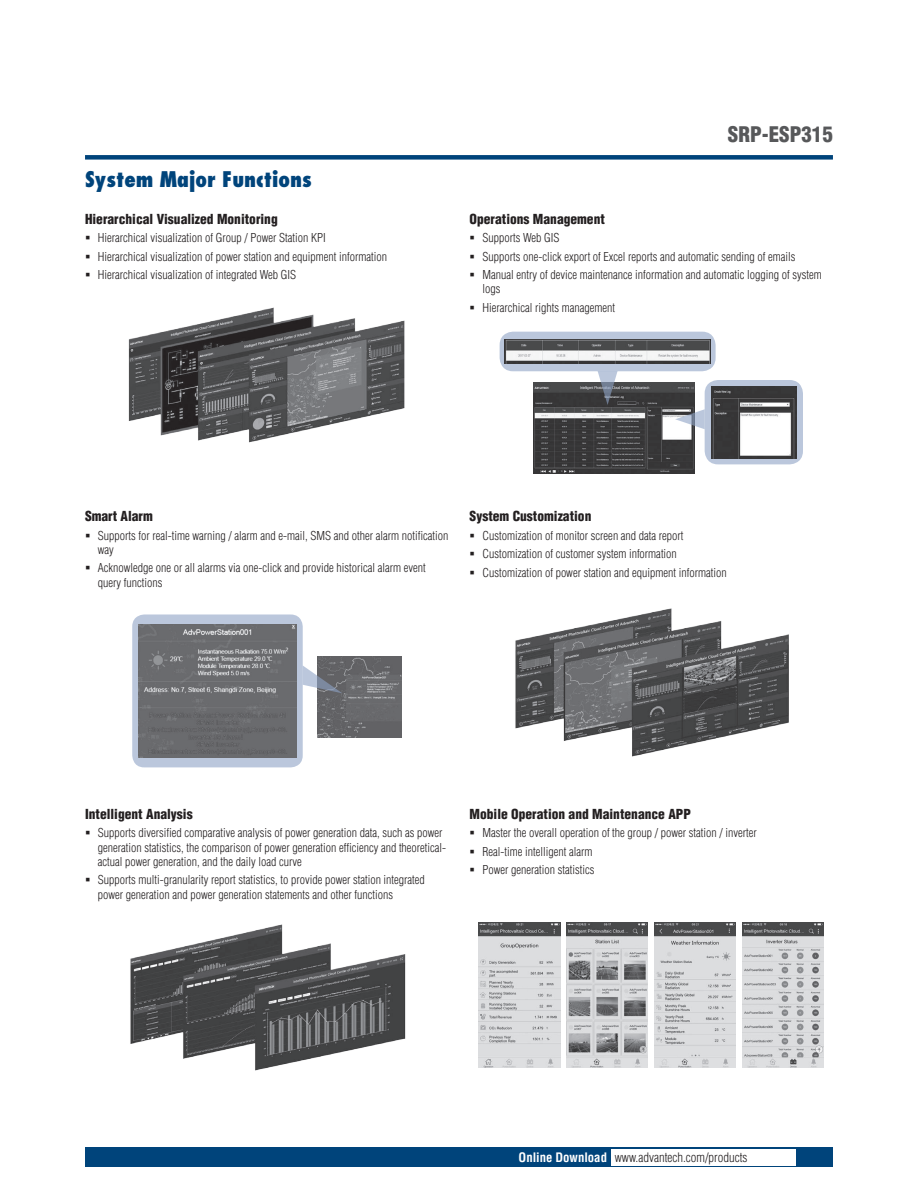
<style>
.page{position:relative;width:918px;height:1188px;background:#fff}
.page>*{position:absolute;margin:0;border:0;box-sizing:border-box;transform-origin:0 0}
.t1{font:800 condensed 21px "Futura";color:#00447b}
.t2{font:900 condensed 21px "Helvetica";color:#57585a}
.t3{font:900 condensed 13.5px "Helvetica";color:#231f20}
.t4{font:300 condensed 12.75px "Helvetica";color:#231f20}
.t5{font:300 condensed 12px/18.5px "Helvetica";color:#231f20}
.s1{font-weight:700;color:#fff}
</style>
<div class="page">
<div style="left:85px;top:155px;width:748px;height:5px;background:#00447b"></div>
<div style="left:85px;top:1147px;width:748px;height:20px;background:#00447b"></div>
<div style="left:611px;top:1149px;width:184px;height:16px;background:#fff"></div>
<img style="left:128px;top:307px;width:277px;height:136px">
<img style="left:130px;top:924px;width:276px;height:147px">
<img style="left:515px;top:608px;width:274px;height:149px">
<img style="left:479px;top:923px;width:81px;height:144px">
<img style="left:655px;top:923px;width:81px;height:144px">
<img style="left:567px;top:923px;width:81px;height:144px">
<img style="left:743px;top:923px;width:81px;height:144px">
<svg style="left:132px;top:614px;width:171px;height:153px;background:#b4bed0"></svg>
<img style="left:317px;top:656px;width:84px;height:82px">
<svg style="left:303px;top:665px;width:39px;height:28px"></svg>
<img style="left:139px;top:625px;width:157px;height:132px">
<svg style="left:705px;top:380px;width:98px;height:84px;background:#b0bbce"></svg>
<div style="left:500px;top:332px;width:216px;height:39px;background:#bbc7dc;border-radius:13px"></div>
<img style="left:533px;top:383px;width:162px;height:91px">
<svg style="left:598px;top:371px;width:20px;height:34px"></svg>
<svg style="left:675px;top:409px;width:30px;height:20px"></svg>
<img style="left:711px;top:386px;width:85px;height:72px">
<img style="left:505px;top:339px;width:205px;height:25px">
<h1 class="t1" style="left:85px;top:166px;width:228px">System Major Functions</h1>
<p class="t3" style="left:85px;top:210px;width:194px">Hierarchical Visualized Monitoring</p>
<p class="t5" style="left:98px;top:228px;width:291px">Hierarchical visualization of Group / Power Station KPI<br>Hierarchical visualization of power station and equipment information<br>Hierarchical visualization of integrated Web GIS</p>
<h1 class="t2" style="left:728px;top:121px;width:107px">SRP-ESP315</h1>
<p class="t3" style="left:470px;top:210px;width:137px">Operations Management</p>
<p class="t5" style="left:482px;top:228px;width:341px">Supports Web GIS<br>Supports one-click export of Excel reports and automatic sending of emails<br>Manual entry of device maintenance information and automatic logging of system</p>
<p class="t5" style="left:482px;top:280px;width:134px">logs<br>Hierarchical rights management</p>
<p class="t3" style="left:85px;top:508px;width:69px">Smart Alarm</p>
<p class="t5" style="left:98px;top:528px;width:352px;line-height:14.2px">Supports for real-time warning / alarm and e-mail, SMS and other alarm notification way</p>
<p class="t5" style="left:98px;top:561px;width:329px;line-height:14.2px">Acknowledge one or all alarms via one-click and provide historical alarm event query functions</p>
<p class="t3" style="left:470px;top:508px;width:123px">System Customization</p>
<p class="t5" style="left:482px;top:526px;width:246px">Customization of monitor screen and data report<br>Customization of customer system information<br>Customization of power station and equipment information</p>
<p class="t3" style="left:85px;top:805px;width:109px">Intelligent Analysis</p>
<p class="t5" style="left:98px;top:826px;width:350px;line-height:14.2px">Supports diversified comparative analysis of power generation data, such as power generation statistics, the comparison of power generation efficiency and theoretical&shy;actual power generation, and the daily load curve</p>
<p class="t5" style="left:98px;top:873px;width:329px;line-height:14.2px">Supports multi-granularity report statistics, to provide power station integrated power generation and power generation statements and other functions</p>
<p class="t3" style="left:470px;top:805px;width:223px">Mobile Operation and Maintenance APP</p>
<p class="t5" style="left:482px;top:824px;width:276px">Master the overall operation of the group / power station / inverter<br>Real-time intelligent alarm<br>Power generation statistics</p>
<p class="t4" style="left:519px;top:1150px;width:230px"><span class="s1">Online Download</span> www.advantech.com/products</p>
</div>
